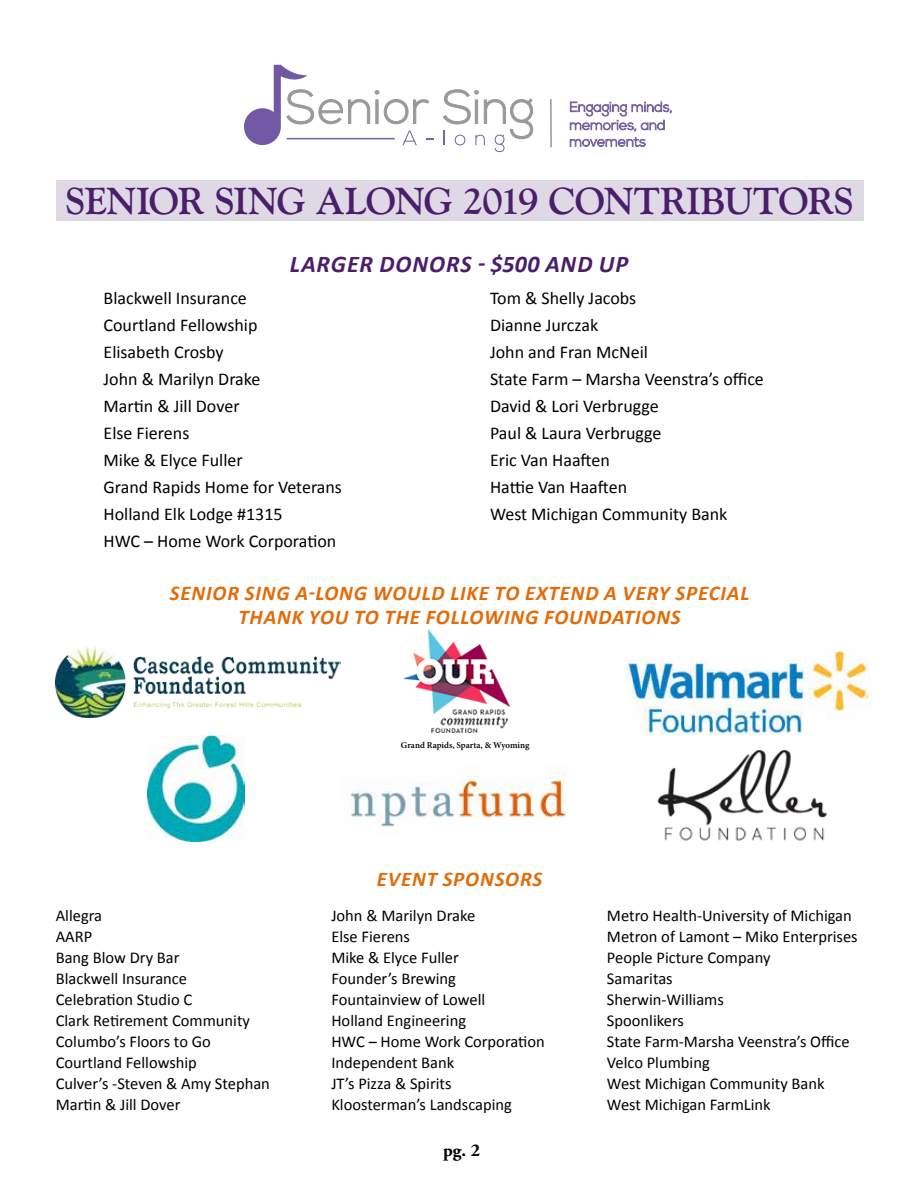
<style>
.page{position:relative;width:918px;height:1188px;background:#fff}
.page>*{position:absolute;margin:0;border:0;box-sizing:border-box;transform-origin:0 0}
.t1{font:700 37.5px "Goudy Old Style BT";letter-spacing:-.02em;color:#4a1e6b}
.t2{font:900 33.9px "Helvetica LT Std";color:#000}
.t3{font:italic 700 24px "Calibri";letter-spacing:.035em;color:#4a1e6b}
.t4{font:italic 700 21px/24px "Calibri";letter-spacing:.04em;color:#e36c0a;text-align:center}
.t5{font:18px/27px "Calibri";color:#000}
.t6{font:700 18px "Adobe Garamond";color:#000}
.t7{font:16.5px/21px "Calibri";color:#000}
.t8{font:600 9px "Minion Pro";color:#000}
</style>
<div class="page">
<div style="left:56px;top:180px;width:807px;height:41px;background:#dfd9e6"></div>
<img style="left:148px;top:735px;width:97px;height:107px">
<img style="left:55px;top:647px;width:286px;height:70px">
<img style="left:657px;top:750px;width:170px;height:91px">
<img style="left:350px;top:765px;width:216px;height:62px">
<hr style="left:550px;top:99px;width:2px;height:48px;background:#99999a">
<svg style="left:570px;top:102px;width:102px;height:29px"></svg>
<svg style="left:570px;top:137px;width:76px;height:10px"></svg>
<svg style="left:244px;top:65px;width:189px;height:80px"></svg>
<svg style="left:443px;top:90px;width:90px;height:62px"></svg>
<img style="left:403px;top:630px;width:107px;height:103px">
<img style="left:628px;top:650px;width:242px;height:85px">
<h1 class="t1" style="left:65px;top:177px;width:790px">SENIOR SING ALONG 2019 CONTRIBUTORS</h1>
<h3 class="t3" style="left:290px;top:249px;width:340px">LARGER DONORS - $500 AND UP</h3>
<p class="t5" style="left:104px;top:284px;width:240px">Blackwell Insurance<br>Courtland Fellowship<br>Elisabeth Crosby<br>John &amp; Marilyn Drake<br>Martin &amp; Jill Dover<br>Else Fierens<br>Mike &amp; Elyce Fuller<br>Grand Rapids Home for Veterans<br>Holland Elk Lodge #1315<br>HWC – Home Work Corporation</p>
<p class="t5" style="left:490px;top:284px;width:275px">Tom &amp; Shelly Jacobs<br>Dianne Jurczak<br>John and Fran McNeil<br>State Farm – Marsha Veenstra’s office<br>David &amp; Lori Verbrugge<br>Paul &amp; Laura Verbrugge<br>Eric Van Haaften<br>Hattie Van Haaften<br>West Michigan Community Bank</p>
<p class="t4" style="left:170px;top:580px;width:581px">SENIOR SING A-LONG WOULD LIKE TO EXTEND A VERY SPECIAL<br>THANK YOU TO THE FOLLOWING FOUNDATIONS</p>
<p class="t8" style="left:401px;top:739px;width:130px">Grand Rapids, Sparta, &amp; Wyoming</p>
<p class="t4" style="left:377px;top:866px;width:167px">EVENT SPONSORS</p>
<p class="t7" style="left:56px;top:904px;width:216px">Allegra<br>AARP<br>Bang Blow Dry Bar<br>Blackwell Insurance<br>Celebration Studio C<br>Clark Retirement Community<br>Columbo’s Floors to Go<br>Courtland Fellowship<br>Culver’s -Steven &amp; Amy Stephan<br>Martin &amp; Jill Dover</p>
<p class="t7" style="left:331px;top:904px;width:215px">John &amp; Marilyn Drake<br>Else Fierens<br>Mike &amp; Elyce Fuller<br>Founder’s Brewing<br>Fountainview of Lowell<br>Holland Engineering<br>HWC – Home Work Corporation<br>Independent Bank<br>JT’s Pizza &amp; Spirits<br>Kloosterman’s Landscaping</p>
<p class="t7" style="left:607px;top:904px;width:252px">Metro Health-University of Michigan<br>Metron of Lamont – Miko Enterprises<br>People Picture Company<br>Samaritas<br>Sherwin-Williams<br>Spoonlikers<br>State Farm-Marsha Veenstra’s Office<br>Velco Plumbing<br>West Michigan Community Bank<br>West Michigan FarmLink</p>
<h2 class="t2" style="left:63px;top:995px;width:75px">.25”</h2>
<p class="t6" style="left:443px;top:1140px;width:39px">pg. 2</p>
</div>
